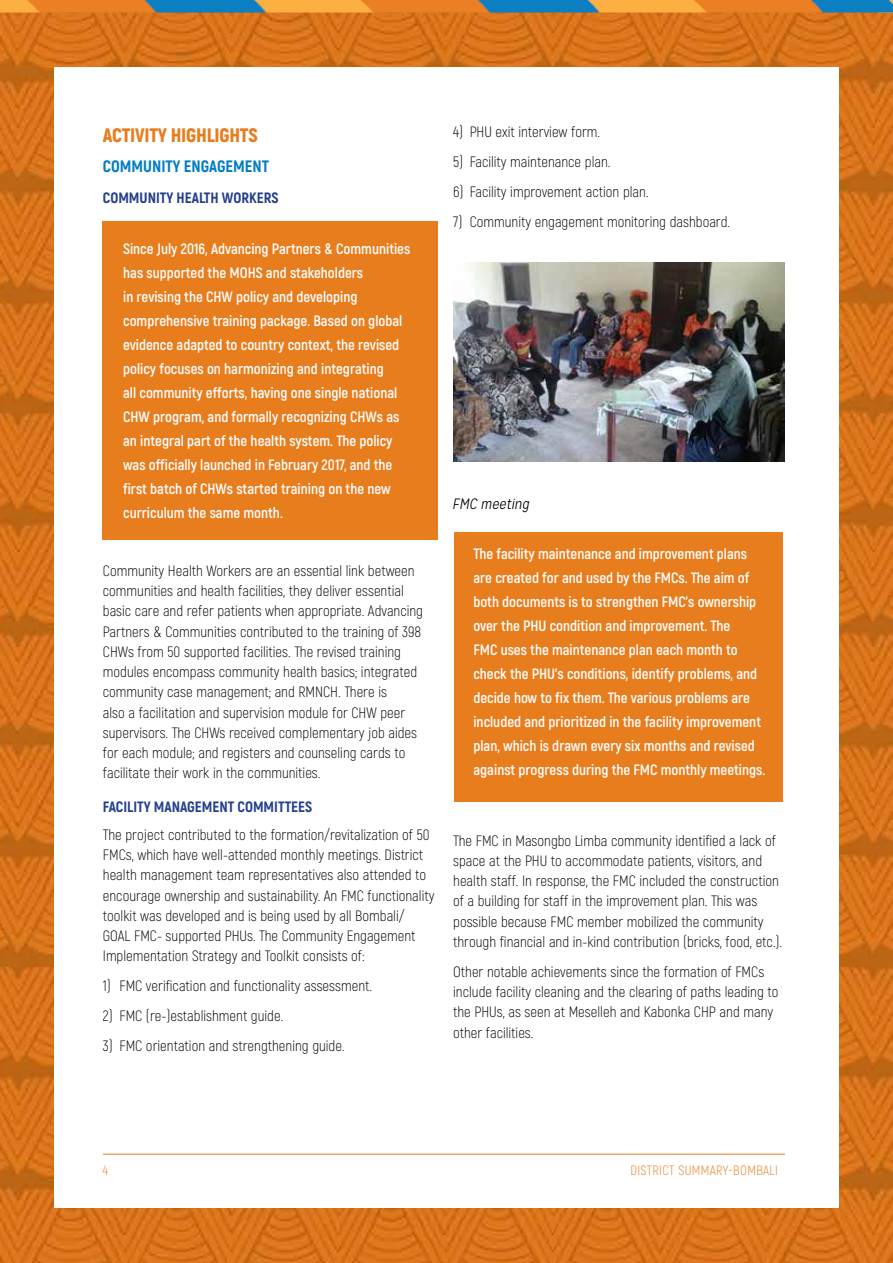
<style>
.page{position:relative;width:893px;height:1263px;background:#fff}
.page>*{position:absolute;margin:0;border:0;box-sizing:border-box;transform-origin:0 0}
.t1{font:900 19.5px "Akrobat";letter-spacing:-.01em;color:#e87d1e}
.t2{font:800 16.5px "Akrobat";color:#007dc3}
.text{font:300 15px/20.2px "Akrobat";color:#000}
.white_box_text{font:700 15px/24px "Akrobat";color:#fff}
.Bullets{font:300 15px "Akrobat";color:#000}
.t3{font:800 15px "Akrobat";color:#243f8c}
.photo_caption{font:italic 300 15px "Mission Gothic";color:#000}
.t4{font:300 13.5px "Mission Gothic";letter-spacing:.025em;color:#e87d1e}
.t5{font:300 13.5px "Akrobat";letter-spacing:.025em;color:#e87d1e}
.s1{font-family:"Mission Gothic"}
</style>
<div class="page">
<img style="left:0;top:13px;width:893px;height:1250px">
<img style="left:0;top:0;width:893px;height:13px">
<div style="left:54px;top:68px;width:785px;height:1140px;background:#fff"></div>
<hr style="left:103px;top:1154px;width:682px;height:1px;background:#e87d1e">
<div style="left:103px;top:222px;width:335px;height:318px;background:#e87d1e"></div>
<div style="left:454px;top:533px;width:329px;height:269px;background:#e87d1e"></div>
<img style="left:453px;top:263px;width:332px;height:199px">
<h1 class="t1" style="left:103px;top:123px;width:156px">ACTIVITY HIGHLIGHTS</h1>
<h2 class="t2" style="left:103px;top:155px;width:168px">COMMUNITY ENGAGEMENT</h2>
<h3 class="t3" style="left:103px;top:188px;width:177px">COMMUNITY HEALTH WORKERS</h3>
<p class="white_box_text" style="left:123px;top:237px;width:289px">Since July 2016, Advancing Partners &amp; Communities has supported the MOHS and stakeholders<br>in revising the CHW policy and developing comprehensive training package. Based on global evidence adapted to country context, the revised policy focuses on harmonizing and integrating<br>all community efforts, having one single national CHW program, and formally recognizing CHWs as an integral part of the health system. The policy was officially launched in February 2017, and the first batch of CHWs started training on the new curriculum the same month.</p>
<p class="text" style="left:103px;top:560px;width:322px">Community Health Workers are an essential link between communities and health facilities, they deliver essential basic care and refer patients when appropriate. Advancing Partners &amp; Communities contributed to the training of 398<br>CHWs from 50 supported facilities. The revised training modules encompass community health basics; integrated community case management; and RMNCH. There is<br>also a facilitation and supervision module for CHW peer supervisors. The CHWs received complementary job aides for each module; and registers and counseling cards to facilitate their work in the communities.</p>
<h3 class="t3" style="left:103px;top:797px;width:211px">FACILITY MANAGEMENT COMMITTEES</h3>
<p class="text" style="left:103px;top:824px;width:333px">The project contributed to the formation/revitalization of 50<br>FMCs, which have well-attended monthly meetings. District health management team representatives also attended to encourage ownership and sustainability. An FMC functionality toolkit was developed and is being used by all Bombali/ GOAL FMC- supported PHUs. The Community Engagement Implementation Strategy and Toolkit consists of:</p>
<p class="Bullets" style="left:103px;top:977px;width:271px">1) FMC verification and functionality assessment.</p>
<p class="Bullets" style="left:103px;top:1007px;width:182px">2) FMC (re-)establishment guide.</p>
<p class="Bullets" style="left:103px;top:1037px;width:243px">3) FMC orientation and strengthening guide.</p>
<p class="Bullets" style="left:453px;top:123px;width:148px">4) PHU exit interview form.</p>
<p class="Bullets" style="left:453px;top:153px;width:159px">5) Facility maintenance plan.</p>
<p class="Bullets" style="left:453px;top:183px;width:197px">6) Facility improvement action plan.</p>
<p class="Bullets" style="left:453px;top:213px;width:278px">7) Community engagement monitoring dashboard.</p>
<p class="photo_caption" style="left:452px;top:495px;width:81px">FMC meeting</p>
<p class="white_box_text" style="left:473px;top:541px;width:293px">The facility maintenance and improvement plans are created for and used by the FMCs. The aim of both documents is to strengthen FMC’s ownership over the PHU condition and improvement. The<br>FMC uses the maintenance plan each month to check the PHU’s conditions, identify problems, and decide how to fix them. The various problems are included and prioritized in the facility improvement plan, which is drawn every six months and revised against progress during the FMC monthly meetings.</p>
<p class="text" style="left:453px;top:830px;width:331px">The FMC in Masongbo Limba community identified a lack of space at the PHU to accommodate patients, visitors, and health staff. In response, the FMC included the construction of a building for staff in the improvement plan. This was possible because FMC member mobilized the community through financial and in-kind contribution (bricks, food, etc.).</p>
<p class="text" style="left:453px;top:961px;width:327px">Other notable achievements since the formation of FMCs include facility cleaning and the clearing of paths leading to the PHUs, as seen at Meselleh and Kabonka CHP and many other facilities.</p>
<p class="t5" style="left:103px;top:1162px;width:15px">4<span class="s1">4</span></p>
<p class="t4" style="left:521px;top:1162px;width:264px">MAY 2017 | FIXING HEALTH POSTS TO SAVE LIVES</p>
<p class="t5" style="left:630px;top:1162px;width:149px">DISTRICT SUMMARY-BOMBALI</p>
</div>
